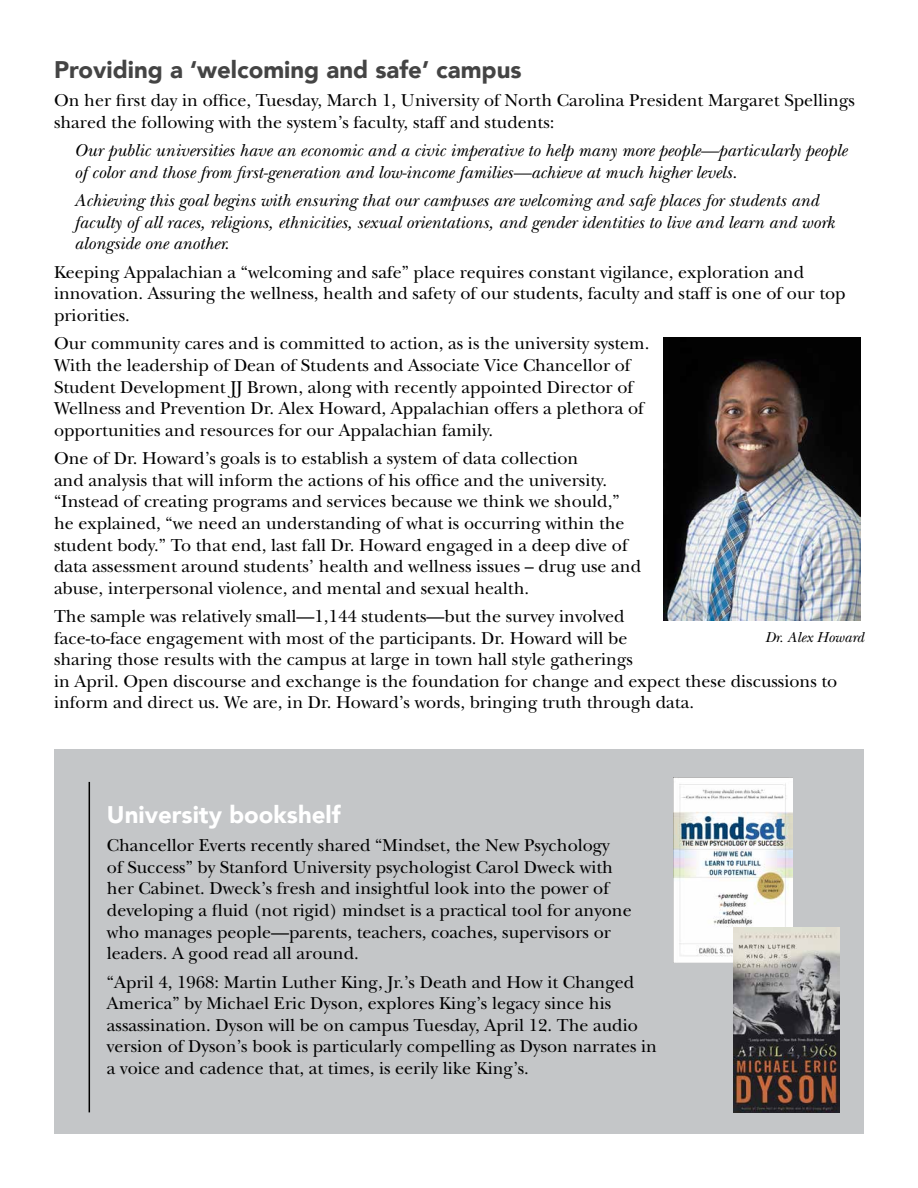
<style>
.page{position:relative;width:918px;height:1188px;background:#fff}
.page>*{position:absolute;margin:0;border:0;box-sizing:border-box;transform-origin:0 0}
.t1{font:900 24px "Avenir";color:#444}
.t2{font:900 24px "Avenir";color:#fff}
.t3{font:18px/21.6px "New Baskerville";color:#000}
.t4{font:italic 18px/21.6px "New Baskerville";color:#000}
.t5{font:italic 15px "New Baskerville";color:#000}
</style>
<div class="page">
<div style="left:54px;top:750px;width:810px;height:384px;background:#c4c6c8"></div>
<hr style="left:89px;top:782px;width:1px;height:330px;background:#000">
<img style="left:673px;top:778px;width:120px;height:184px">
<img style="left:733px;top:928px;width:106px;height:184px">
<img style="left:663px;top:338px;width:198px;height:282px">
<h1 class="t1" style="left:54px;top:49px;width:469px">Providing a ‘welcoming and safe’ campus</h1>
<p class="t3" style="left:54px;top:90px;width:802px">On her first day in office, Tuesday, March 1, University of North Carolina President Margaret Spellings shared the following with the system’s faculty, staff and students:</p>
<p class="t4" style="left:74px;top:140px;width:774px">Our public universities have an economic and a civic imperative to help many more people—particularly people of color and those from first-generation and low-income families—achieve at much higher levels.</p>
<p class="t4" style="left:74px;top:190px;width:762px">Achieving this goal begins with ensuring that our campuses are welcoming and safe places for students and faculty of all races, religions, ethnicities, sexual orientations, and gender identities to live and learn and work alongside one another.</p>
<p class="t3" style="left:54px;top:261px;width:793px">Keeping Appalachian a “welcoming and safe” place requires constant vigilance, exploration and innovation. Assuring the wellness, health and safety of our students, faculty and staff is one of our top priorities.</p>
<p class="t3" style="left:54px;top:333px;width:597px">Our community cares and is committed to action, as is the university system.<br>With the leadership of Dean of Students and Associate Vice Chancellor of Student Development JJ Brown, along with recently appointed Director of Wellness and Prevention Dr. Alex Howard, Appalachian offers a plethora of opportunities and resources for our Appalachian family.</p>
<p class="t3" style="left:54px;top:448px;width:589px">One of Dr. Howard’s goals is to establish a system of data collection<br>and analysis that will inform the actions of his office and the university. “Instead of creating programs and services because we think we should,” he explained, “we need an understanding of what is occurring within the student body.” To that end, last fall Dr. Howard engaged in a deep dive of data assessment around students’ health and wellness issues – drug use and abuse, interpersonal violence, and mental and sexual health.</p>
<p class="t3" style="left:54px;top:606px;width:785px">The sample was relatively small—1,144 students—but the survey involved<br>face-to-face engagement with most of the participants. Dr. Howard will be<br>sharing those results with the campus at large in town hall style gatherings<br>in April. Open discourse and exchange is the foundation for change and expect these discussions to inform and direct us. We are, in Dr. Howard’s words, bringing truth through data.</p>
<p class="t5" style="left:765px;top:628px;width:100px">Dr. Alex Howard</p>
<h1 class="t2" style="left:107px;top:794px;width:235px">University bookshelf</h1>
<p class="t3" style="left:107px;top:835px;width:526px">Chancellor Everts recently shared “Mindset, the New Psychology<br>of Success” by Stanford University psychologist Carol Dweck with her Cabinet. Dweck’s fresh and insightful look into the power of developing a fluid (not rigid) mindset is a practical tool for anyone who manages people—parents, teachers, coaches, supervisors or leaders. A good read all around.</p>
<p class="t3" style="left:107px;top:971px;width:552px">“April 4, 1968: Martin Luther King, Jr.’s Death and How it Changed America” by Michael Eric Dyson, explores King’s legacy since his assassination. Dyson will be on campus Tuesday, April 12. The audio version of Dyson’s book is particularly compelling as Dyson narrates in a voice and cadence that, at times, is eerily like King’s.</p>
</div>
